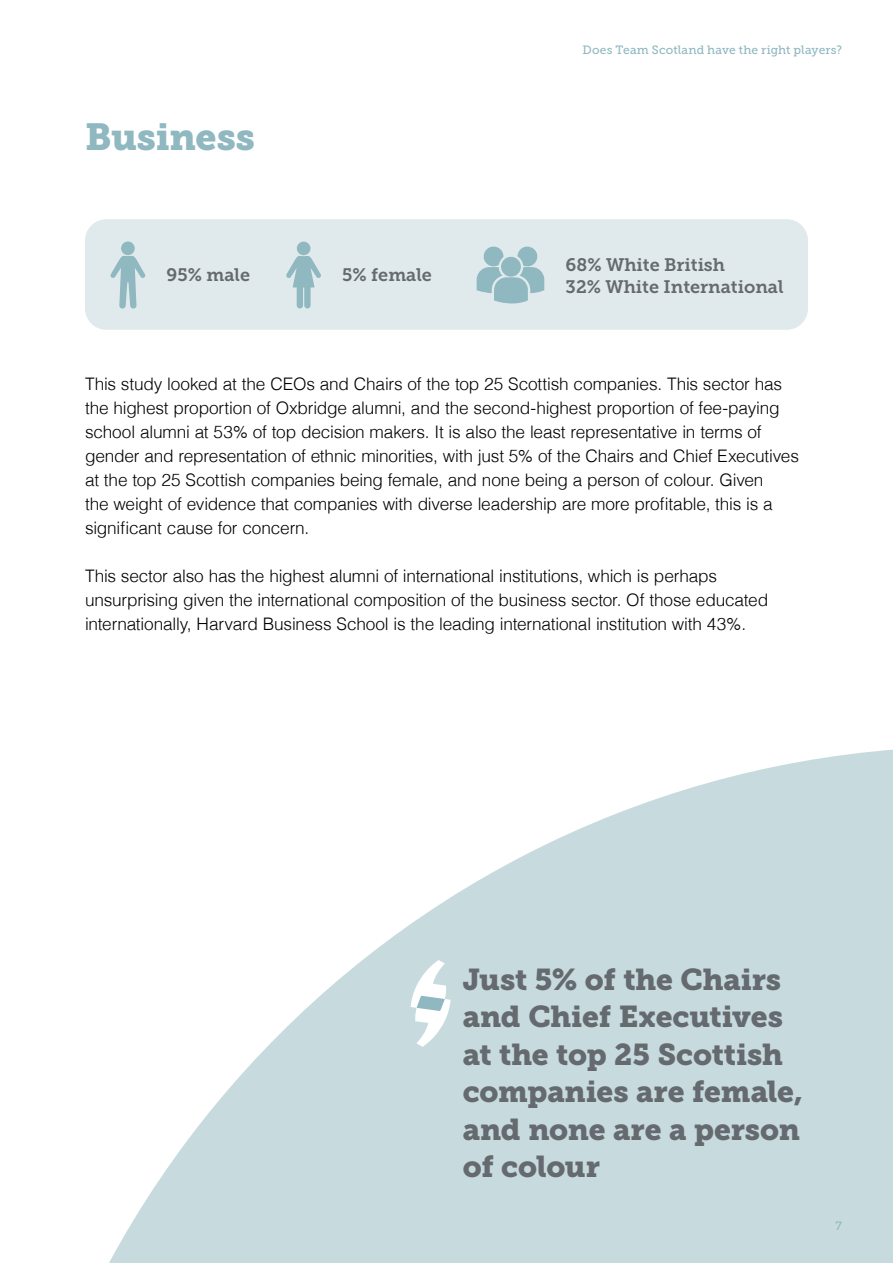
<style>
.page{position:relative;width:893px;height:1263px;background:#fff}
.page>*{position:absolute;margin:0;border:0;box-sizing:border-box;transform-origin:0 0}
.t1{font:37.5px "Museo Slab 900";letter-spacing:-.005em;color:#8fb8c0}
.t2{font:30px/37.5px "Museo Slab 900";letter-spacing:-.005em;color:#656a6f}
.t3{font:18px/21.6px "Museo Slab 700";color:#656a6f}
.t4{font:300 17.25px/24px "Helvetica";letter-spacing:-.01em;color:#000}
.t5{font:12px "Museo Slab 500";letter-spacing:.01em;color:#8fb8c0}
</style>
<div class="page">
<svg style="left:109px;top:749px;width:784px;height:514px;fill:#c7dbdf"></svg>
<svg style="left:411px;top:960px;width:40px;height:87px"></svg>
<div style="left:85px;top:219px;width:723px;height:111px;background:#e0e9ec;border-radius:21px"></div>
<svg style="left:110px;top:256px;width:36px;height:53px"></svg>
<div style="left:121px;top:241px;width:14px;height:14px;background:#8fb8c0;border-radius:50%"></div>
<svg style="left:286px;top:256px;width:35px;height:53px"></svg>
<div style="left:297px;top:242px;width:13px;height:13px;background:#8fb8c0;border-radius:50%"></div>
<svg style="left:477px;top:246px;width:67px;height:58px"></svg>
<h1 class="t1" style="left:85px;top:115px;width:171px">Business</h1>
<p class="t5" style="left:583px;top:43px;width:261px">Does Team Scotland have the right players?</p>
<p class="t3" style="left:167px;top:264px;width:85px">95% male</p>
<p class="t3" style="left:342px;top:264px;width:91px">5% female</p>
<p class="t3" style="left:566px;top:254px;width:219px">68% White British<br>32% White International</p>
<p class="t4" style="left:85px;top:371px;width:715px">This study looked at the CEOs and Chairs of the top 25 Scottish companies. This sector has the highest proportion of Oxbridge alumni, and the second-highest proportion of fee-paying school alumni at 53% of top decision makers. It is also the least representative in terms of gender and representation of ethnic minorities, with just 5% of the Chairs and Chief Executives at the top 25 Scottish companies being female, and none being a person of colour. Given<br>the weight of evidence that companies with diverse leadership are more profitable, this is a significant cause for concern.</p>
<p class="t4" style="left:85px;top:563px;width:685px">This sector also has the highest alumni of international institutions, which is perhaps unsurprising given the international composition of the business sector. Of those educated internationally, Harvard Business School is the leading international institution with 43%.</p>
<h2 class="t2" style="left:463px;top:961px;width:342px">Just 5% of the Chairs and Chief Executives at the top 25 Scottish companies are female, and none are a person of colour</h2>
<p class="t5" style="left:835px;top:1219px;width:8px">7</p>
</div>
